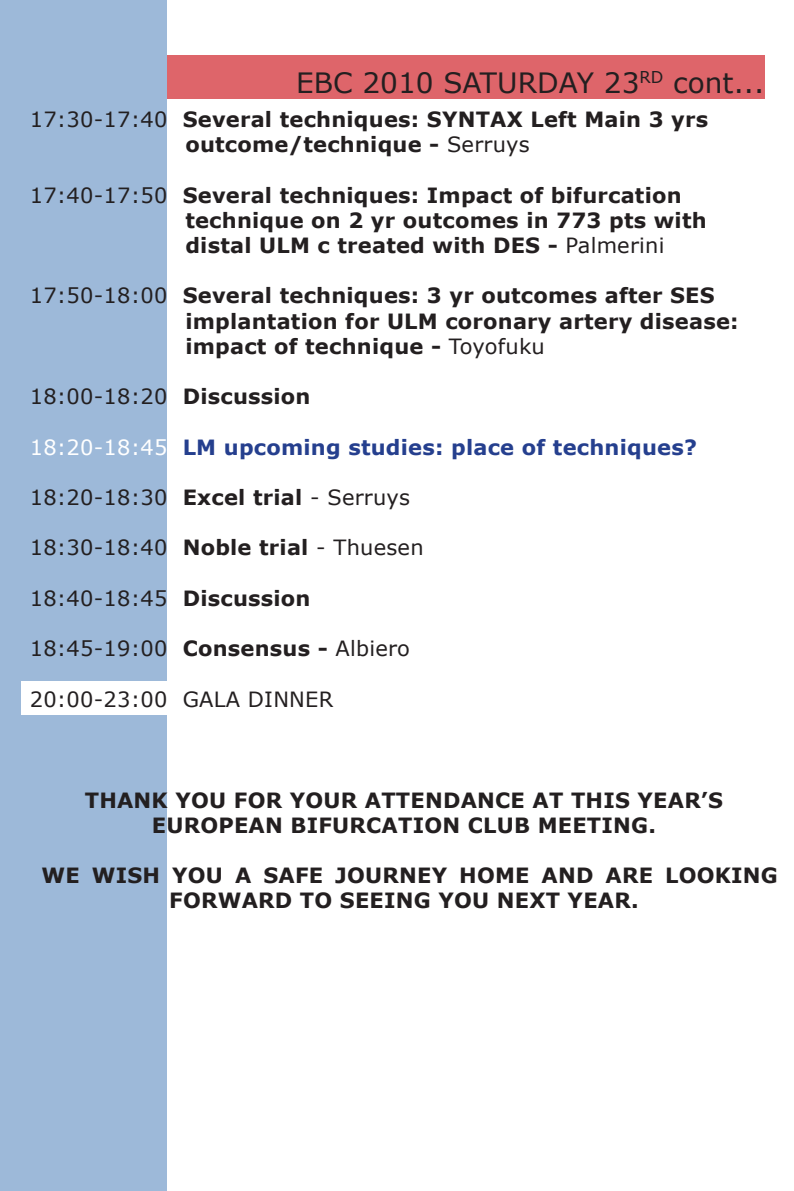
<style>
.page{position:relative;width:794px;height:1191px;background:#fff}
.page>*{position:absolute;margin:0;border:0;box-sizing:border-box;transform-origin:0 0}
.t1{font:28px "Verdana";color:#231f20}
.t2{font:700 21px/25.2px "Verdana";letter-spacing:.01em;color:#231f20}
.t3{font:21px "Verdana";letter-spacing:.01em;color:#231f20}
.t4{font:700 21px "Verdana";letter-spacing:.01em;color:#253f8e}
.s1{font-weight:400}
.s2{font-weight:700}
.s3{font-weight:400;color:#fff}
</style>
<div class="page">
<div style="left:0;top:0;width:167px;height:1191px;background:#9db9d9"></div>
<div style="left:21px;top:681px;width:363px;height:33px;background:#fff"></div>
<div style="left:167px;top:56px;width:597px;height:43px;background:#de656a"></div>
<p class="t1" style="left:296px;top:64px;width:469px">EBC 2010 SATURDAY 23<sup>RD</sup> cont...</p>
<p class="t2" style="left:185px;top:106px;width:524px;text-indent:-156px"><span class="s1">17:30-17:40</span> Several techniques: SYNTAX Left Main 3 yrs outcome/technique - <span class="s1">Serruys</span></p>
<p class="t2" style="left:185px;top:182px;width:523px;text-indent:-156px"><span class="s1">17:40-17:50</span> Several techniques: Impact of bifurcation technique on 2 yr outcomes in 773 pts with</p>
<p class="t2" style="left:185px;top:232px;width:480px">distal ULM c treated with DES - <span class="s1">Palmerini</span></p>
<p class="t2" style="left:185px;top:282px;width:555px;text-indent:-156px"><span class="s1">17:50-18:00</span> Several techniques: 3 yr outcomes after SES implantation for ULM coronary artery disease: impact of technique - <span class="s1">Toyofuku</span></p>
<p class="t3" style="left:30px;top:383px;width:282px">18:00-18:20 <span class="s2">Discussion</span></p>
<p class="t4" style="left:30px;top:433px;width:668px"><span class="s3">18:20-18:45</span> LM upcoming studies: place of techniques?</p>
<p class="t3" style="left:30px;top:484px;width:382px">18:20-18:30 <span class="s2">Excel trial</span> - Serruys</p>
<p class="t3" style="left:30px;top:534px;width:395px">18:30-18:40 <span class="s2">Noble trial</span> - Thuesen</p>
<p class="t3" style="left:30px;top:585px;width:282px">18:40-18:45 <span class="s2">Discussion</span></p>
<p class="t3" style="left:30px;top:635px;width:382px">18:45-19:00 <span class="s2">Consensus -</span> Albiero</p>
<p class="t3" style="left:30px;top:685px;width:305px">20:00-23:00 GALA DINNER</p>
<p class="t2" style="left:85px;top:786px;width:640px">THANK YOU FOR YOUR ATTENDANCE AT THIS YEAR’S</p>
<p class="t2" style="left:152px;top:812px;width:505px">EUROPEAN BIFURCATION CLUB MEETING.</p>
<p class="t2" style="left:42px;top:862px;width:738px;text-align:center">WE WISH YOU A SAFE JOURNEY HOME AND ARE LOOKING<br>FORWARD TO SEEING YOU NEXT YEAR.</p>
</div>
